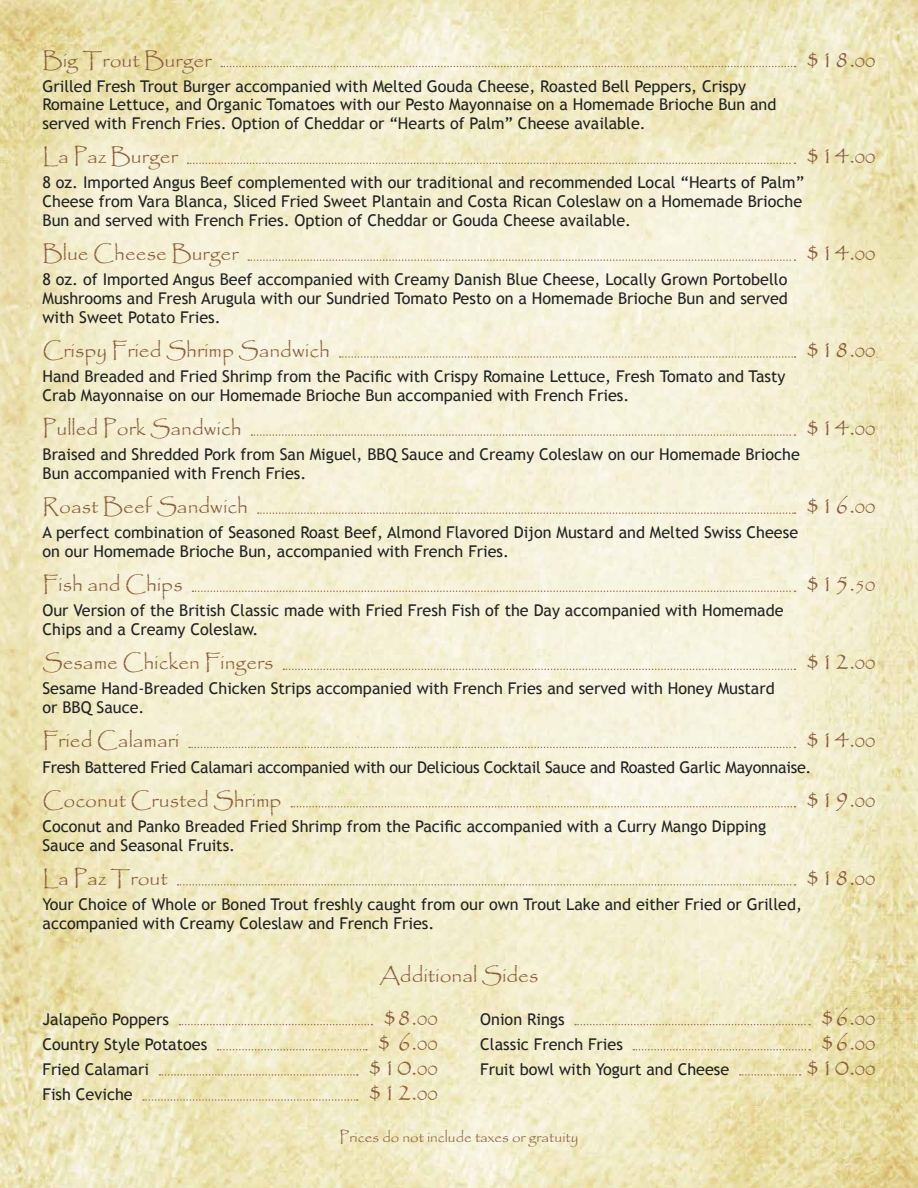
<style>
.page{position:relative;width:918px;height:1188px;background:#fff}
.page>*{position:absolute;margin:0;border:0;box-sizing:border-box;transform-origin:0 0}
.t1{font:25.5px "Papyrus";color:#8a5e3c}
.t2{font:21px "Papyrus";color:#8a5e3c}
.t3{font:16.2px/18.8px "Trebuchet MS";color:#212222}
.t4{font:16.2px "Trebuchet MS";letter-spacing:-.02em;color:#212222}
.t5{font:15px "Papyrus";color:#8a5e3c}
.s1{font-size:18px}
</style>
<div class="page">
<img style="left:0;top:0;width:918px;height:1188px">
<svg style="left:221px;top:66px;width:575px;height:1px"></svg>
<svg style="left:188px;top:163px;width:608px;height:1px"></svg>
<svg style="left:248px;top:259px;width:548px;height:2px"></svg>
<svg style="left:340px;top:356px;width:456px;height:2px"></svg>
<svg style="left:251px;top:434px;width:545px;height:2px"></svg>
<svg style="left:258px;top:512px;width:538px;height:2px"></svg>
<svg style="left:192px;top:591px;width:604px;height:1px"></svg>
<svg style="left:283px;top:669px;width:513px;height:1px"></svg>
<svg style="left:189px;top:747px;width:607px;height:1px"></svg>
<svg style="left:291px;top:806px;width:505px;height:2px"></svg>
<svg style="left:178px;top:884px;width:618px;height:2px"></svg>
<svg style="left:179px;top:1024px;width:193px;height:1px"></svg>
<svg style="left:218px;top:1049px;width:149px;height:1px"></svg>
<svg style="left:159px;top:1074px;width:199px;height:2px"></svg>
<svg style="left:143px;top:1099px;width:215px;height:2px"></svg>
<svg style="left:575px;top:1024px;width:235px;height:1px"></svg>
<svg style="left:633px;top:1049px;width:177px;height:1px"></svg>
<svg style="left:740px;top:1074px;width:61px;height:2px"></svg>
<p class="t2" style="left:43px;top:47px;width:170px">Big Trout Burger</p>
<h1 class="t1" style="left:805px;top:43px;width:71px">$18.<span class="s1">00</span></h1>
<p class="t3" style="left:43px;top:77px;width:736px">Grilled Fresh Trout Burger accompanied with Melted Gouda Cheese, Roasted Bell Peppers, Crispy<br>Romaine Lettuce, and Organic Tomatoes with our Pesto Mayonnaise on a Homemade Brioche Bun and served with French Fries. Option of Cheddar or “Hearts of Palm” Cheese available.</p>
<p class="t2" style="left:43px;top:144px;width:137px">La Paz Burger</p>
<h1 class="t1" style="left:805px;top:140px;width:71px">$14.<span class="s1">00</span></h1>
<p class="t3" style="left:43px;top:174px;width:763px;text-align:justify">8 oz. Imported Angus Beef complemented with our traditional and recommended Local “Hearts of Palm” Cheese from Vara Blanca, Sliced Fried Sweet Plantain and Costa Rican Coleslaw on a Homemade Brioche Bun and served with French Fries. Option of Cheddar or Gouda Cheese available.</p>
<p class="t2" style="left:43px;top:241px;width:197px">Blue Cheese Burger</p>
<h1 class="t1" style="left:805px;top:236px;width:71px">$14.<span class="s1">00</span></h1>
<p class="t3" style="left:43px;top:270px;width:747px;text-align:justify">8 oz. of Imported Angus Beef accompanied with Creamy Danish Blue Cheese, Locally Grown Portobello Mushrooms and Fresh Arugula with our Sundried Tomato Pesto on a Homemade Brioche Bun and served with Sweet Potato Fries.</p>
<p class="t2" style="left:43px;top:337px;width:289px">Crispy Fried Shrimp Sandwich</p>
<h1 class="t1" style="left:805px;top:333px;width:71px">$18.<span class="s1">00</span></h1>
<p class="t3" style="left:43px;top:367px;width:744px">Hand Breaded and Fried Shrimp from the Pacific with Crispy Romaine Lettuce, Fresh Tomato and Tasty<br>Crab Mayonnaise on our Homemade Brioche Bun accompanied with French Fries.</p>
<p class="t2" style="left:43px;top:416px;width:201px">Pulled Pork Sandwich</p>
<h1 class="t1" style="left:805px;top:411px;width:71px">$14.<span class="s1">00</span></h1>
<p class="t3" style="left:43px;top:445px;width:759px">Braised and Shredded Pork from San Miguel, BBQ Sauce and Creamy Coleslaw on our Homemade Brioche<br>Bun accompanied with French Fries.</p>
<p class="t2" style="left:43px;top:494px;width:207px">Roast Beef Sandwich</p>
<h1 class="t1" style="left:805px;top:489px;width:71px">$16.<span class="s1">00</span></h1>
<p class="t3" style="left:43px;top:523px;width:757px">A perfect combination of Seasoned Roast Beef, Almond Flavored Dijon Mustard and Melted Swiss Cheese on our Homemade Brioche Bun, accompanied with French Fries.</p>
<p class="t2" style="left:43px;top:572px;width:142px">Fish and Chips</p>
<h1 class="t1" style="left:805px;top:568px;width:71px">$15.<span class="s1">50</span></h1>
<p class="t3" style="left:43px;top:601px;width:743px">Our Version of the British Classic made with Fried Fresh Fish of the Day accompanied with Homemade<br>Chips and a Creamy Coleslaw.</p>
<p class="t2" style="left:43px;top:650px;width:233px">Sesame Chicken Fingers</p>
<h1 class="t1" style="left:805px;top:646px;width:71px">$12.<span class="s1">00</span></h1>
<p class="t3" style="left:43px;top:680px;width:734px">Sesame Hand-Breaded Chicken Strips accompanied with French Fries and served with Honey Mustard or BBQ Sauce.</p>
<p class="t2" style="left:43px;top:728px;width:138px">Fried Calamari</p>
<h1 class="t1" style="left:805px;top:724px;width:71px">$14.<span class="s1">00</span></h1>
<p class="t4" style="left:43px;top:757px;width:770px">Fresh Battered Fried Calamari accompanied with our Delicious Cocktail Sauce and Roasted Garlic Mayonnaise.</p>
<p class="t2" style="left:43px;top:787px;width:240px">Coconut Crusted Shrimp</p>
<h1 class="t1" style="left:805px;top:783px;width:71px">$19.<span class="s1">00</span></h1>
<p class="t3" style="left:43px;top:817px;width:725px">Coconut and Panko Breaded Fried Shrimp from the Pacific accompanied with a Curry Mango Dipping<br>Sauce and Seasonal Fruits.</p>
<p class="t2" style="left:43px;top:865px;width:127px">La Paz Trout</p>
<h1 class="t1" style="left:805px;top:861px;width:71px">$18.<span class="s1">00</span></h1>
<p class="t3" style="left:43px;top:895px;width:761px">Your Choice of Whole or Boned Trout freshly caught from our own Trout Lake and either Fried or Grilled, accompanied with Creamy Coleslaw and French Fries.</p>
<p class="t2" style="left:380px;top:963px;width:160px">Additional Sides</p>
<p class="t3" style="left:43px;top:1010px;width:128px">Jalapeño Poppers</p>
<h1 class="t1" style="left:382px;top:1001px;width:57px">$8.<span class="s1">00</span></h1>
<p class="t3" style="left:43px;top:1035px;width:166px">Country Style Potatoes</p>
<h1 class="t1" style="left:377px;top:1026px;width:62px">$ 6.<span class="s1">00</span></h1>
<p class="t3" style="left:43px;top:1060px;width:108px">Fried Calamari</p>
<h1 class="t1" style="left:368px;top:1051px;width:71px">$10.<span class="s1">00</span></h1>
<p class="t3" style="left:43px;top:1085px;width:92px">Fish Ceviche</p>
<h1 class="t1" style="left:368px;top:1076px;width:71px">$12.<span class="s1">00</span></h1>
<p class="t3" style="left:480px;top:1010px;width:86px">Onion Rings</p>
<h1 class="t1" style="left:820px;top:1001px;width:57px">$6.<span class="s1">00</span></h1>
<p class="t3" style="left:480px;top:1035px;width:144px">Classic French Fries</p>
<h1 class="t1" style="left:820px;top:1026px;width:57px">$6.<span class="s1">00</span></h1>
<p class="t3" style="left:480px;top:1060px;width:251px">Fruit bowl with Yogurt and Cheese</p>
<h1 class="t1" style="left:805px;top:1051px;width:71px">$10.<span class="s1">00</span></h1>
<p class="t5" style="left:340px;top:1128px;width:240px">Prices do not include taxes or gratuity</p>
</div>
